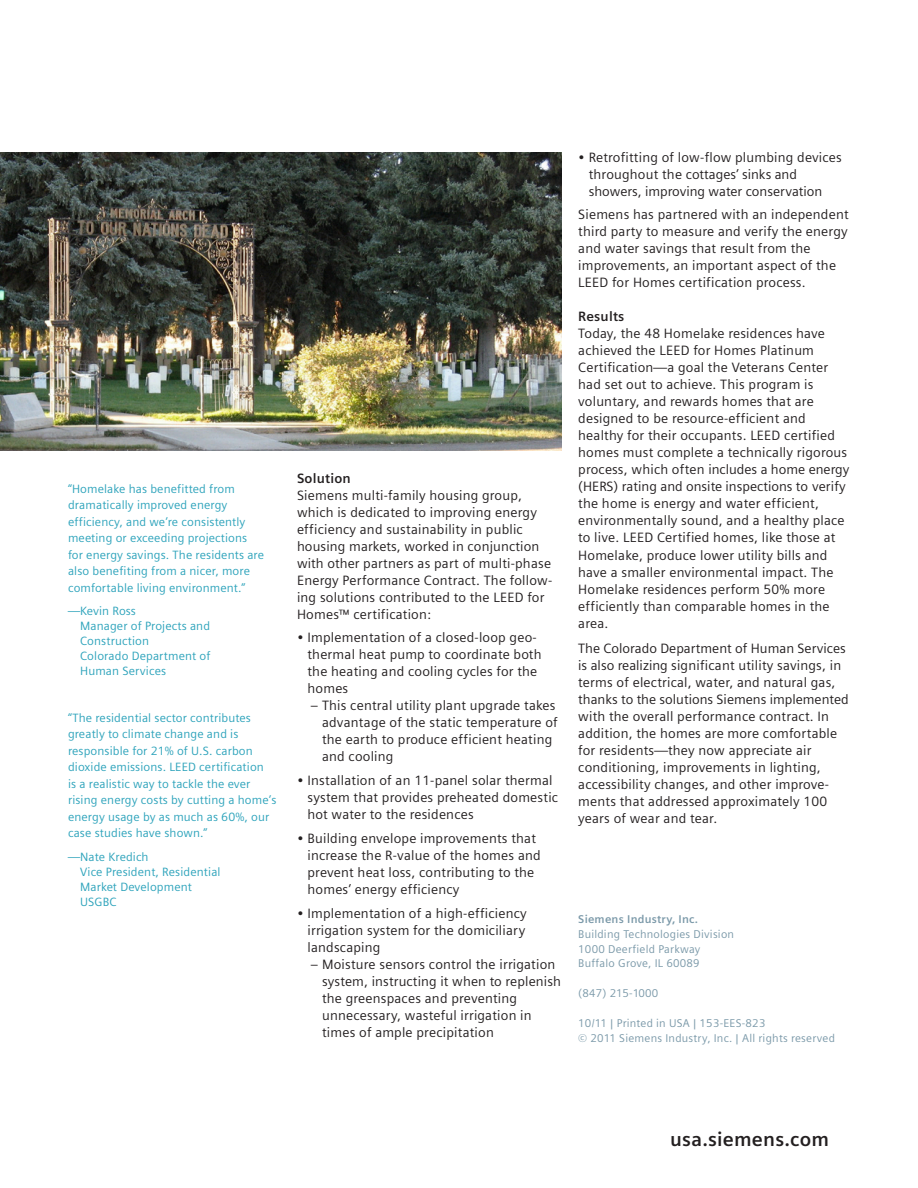
<style>
.page{position:relative;width:918px;height:1188px;background:#fff}
.page>*{position:absolute;margin:0;border:0;box-sizing:border-box;transform-origin:0 0}
._03__URL_sector_clai{font:700 19.5px "Siemens Sans";letter-spacing:.01em;color:#231f20}
._04__Headline_paragr{font:13.5px/17px "Siemens Sans";letter-spacing:.015em;color:#231f20}
._04__Copy___9pt_4mm{font:13.5px/17px "Siemens Sans";letter-spacing:.015em;color:#231f20}
._04__Headline_paragr-2{font:700 13.5px "Siemens Sans";letter-spacing:.015em;color:#231f20}
.t1{font:12px/16.5px "Siemens Sans";letter-spacing:.01em;color:#2da3bb}
._06__Captions___7_5p{font:11.25px/14.9px "Siemens Sans";letter-spacing:.02em;color:#7b99a9}
._06__Captions___7_5p-2{font:700 11.25px "Siemens Sans";letter-spacing:.02em;color:#7b99a9}
</style>
<div class="page">
<img style="left:0;top:152px;width:561px;height:299px">
<p class="t1" style="left:68px;top:480px;width:198px">“Homelake has benefitted from dramatically improved energy efficiency, and we’re consistently meeting or exceeding projections for energy savings. The residents are also benefiting from a nicer, more comfortable living environment.”</p>
<p class="t1" style="left:80px;top:604px;width:132px;line-height:15px;text-indent:-12px">—Kevin Ross<br>Manager of Projects and<br>Construction<br>Colorado Department of<br>Human Services</p>
<p class="t1" style="left:68px;top:709px;width:210px">“The residential sector contributes greatly to climate change and is responsible for 21% of U.S. carbon dioxide emissions. LEED certification<br>is a realistic way to tackle the ever rising energy costs by cutting a home’s energy usage by as much as 60%, our case studies have shown.”</p>
<p class="t1" style="left:80px;top:849px;width:142px;line-height:15px;text-indent:-12px">—Nate Kredich<br>Vice President, Residential<br>Market Development<br>USGBC</p>
<p class="_04__Headline_paragr-2" style="left:297px;top:470px;width:55px">Solution</p>
<p class="_04__Headline_paragr" style="left:297px;top:487px;width:257px">Siemens multi-family housing group, which is dedicated to improving energy efficiency and sustainability in public housing markets, worked in conjunction with other partners as part of multi-phase Energy Performance Contract. The follow&shy;ing solutions contributed to the LEED for Homes™ certification:</p>
<p class="_04__Headline_paragr" style="left:308px;top:629px;width:236px;text-indent:-11px">• Implementation of a closed-loop geo&shy;thermal heat pump to coordinate both the heating and cooling cycles for the homes</p>
<p class="_04__Headline_paragr" style="left:322px;top:697px;width:237px;text-indent:-12px">– This central utility plant upgrade takes advantage of the static temperature of the earth to produce efficient heating and cooling</p>
<p class="_04__Headline_paragr" style="left:308px;top:772px;width:252px;text-indent:-11px">• Installation of an 11-panel solar thermal system that provides preheated domestic hot water to the residences</p>
<p class="_04__Headline_paragr" style="left:308px;top:830px;width:235px;text-indent:-11px">• Building envelope improvements that increase the R-value of the homes and prevent heat loss, contributing to the homes’ energy efficiency</p>
<p class="_04__Headline_paragr" style="left:308px;top:905px;width:221px;text-align:justify;text-indent:-11px">• Implementation of a high-efficiency irrigation system for the domiciliary landscaping</p>
<p class="_04__Headline_paragr" style="left:322px;top:956px;width:241px;text-indent:-12px">– Moisture sensors control the irrigation system, instructing it when to replenish the greenspaces and preventing unnecessary, wasteful irrigation in times of ample precipitation</p>
<p class="_04__Headline_paragr" style="left:589px;top:148px;width:255px;text-indent:-11px">• Retrofitting of low-flow plumbing devices throughout the cottages’ sinks and showers, improving water conservation</p>
<p class="_04__Headline_paragr" style="left:578px;top:206px;width:272px">Siemens has partnered with an independent third party to measure and verify the energy and water savings that result from the improvements, an important aspect of the LEED for Homes certification process.</p>
<p class="_04__Headline_paragr-2" style="left:578px;top:309px;width:48px">Results</p>
<p class="_04__Copy___9pt_4mm" style="left:578px;top:325px;width:273px">Today, the 48 Homelake residences have achieved the LEED for Homes Platinum Certification—a goal the Veterans Center had set out to achieve. This program is voluntary, and rewards homes that are designed to be resource-efficient and healthy for their occupants. LEED certified homes must complete a technically rigorous process, which often includes a home energy (HERS) rating and onsite inspections to verify the home is energy and water efficient, environmentally sound, and a healthy place to live. LEED Certified homes, like those at Homelake, produce lower utility bills and have a smaller environmental impact. The Homelake residences perform 50% more efficiently than comparable homes in the area.</p>
<p class="_04__Copy___9pt_4mm" style="left:578px;top:640px;width:272px">The Colorado Department of Human Services is also realizing significant utility savings, in terms of electrical, water, and natural gas, thanks to the solutions Siemens implemented with the overall performance contract. In addition, the homes are more comfortable for residents—they now appreciate air conditioning, improvements in lighting, accessibility changes, and other improve&shy;ments that addressed approximately 100 years of wear and tear.</p>
<p class="_06__Captions___7_5p-2" style="left:578px;top:913px;width:121px">Siemens Industry, Inc.</p>
<p class="_06__Captions___7_5p" style="left:578px;top:926px;width:157px">Building Technologies Division</p>
<p class="_06__Captions___7_5p" style="left:578px;top:941px;width:124px">1000 Deerfield Parkway</p>
<p class="_06__Captions___7_5p" style="left:578px;top:956px;width:123px">Buffalo Grove, IL 60089</p>
<p class="_06__Captions___7_5p" style="left:578px;top:986px;width:81px">(847) 215-1000</p>
<p class="_06__Captions___7_5p" style="left:578px;top:1016px;width:258px">10/11 | Printed in USA | 153-EES-823<br>© 2011 Siemens Industry, Inc. | All rights reserved</p>
<p class="_03__URL_sector_clai" style="left:670px;top:1128px;width:160px">usa.siemens.com</p>
</div>
